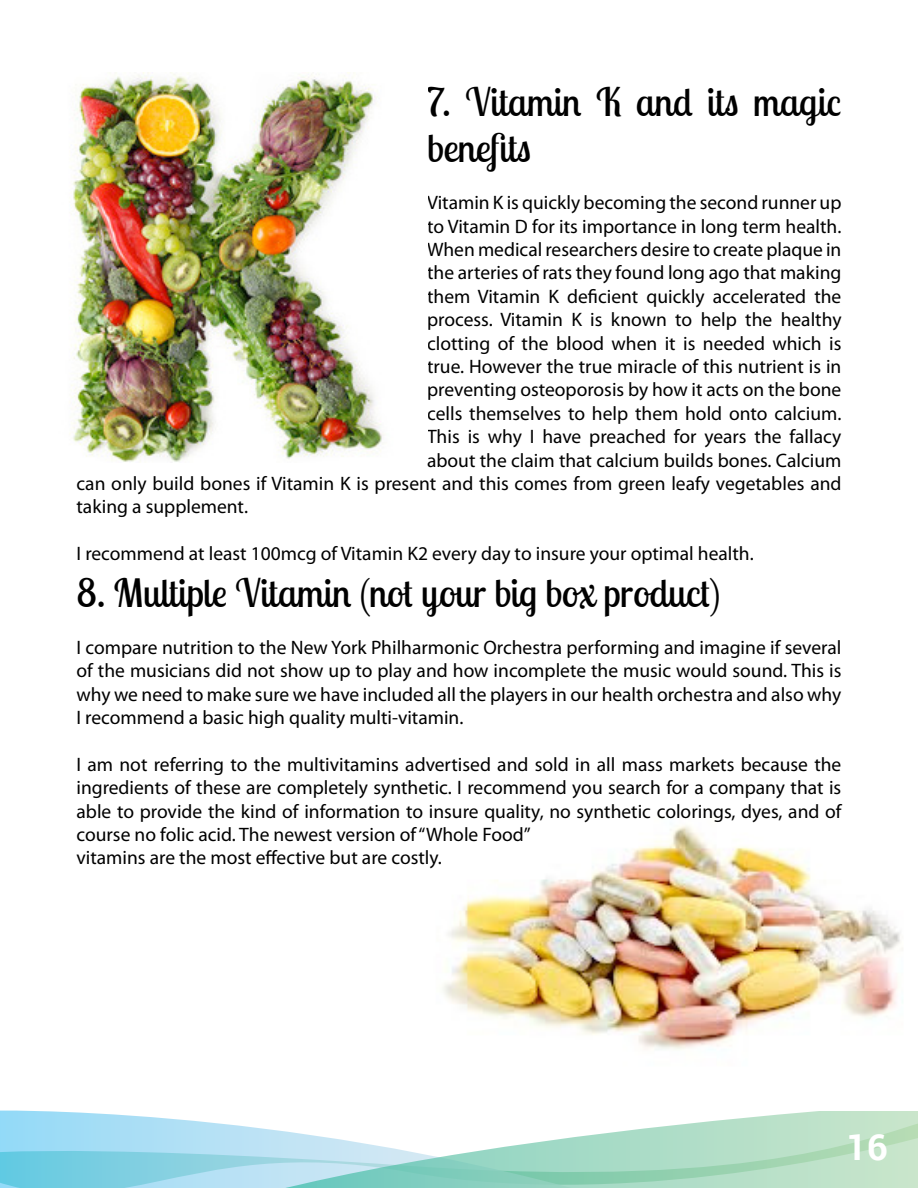
<style>
.page{position:relative;width:918px;height:1188px;background:#fff}
.page>*{position:absolute;margin:0;border:0;box-sizing:border-box;transform-origin:0 0}
.t1{font:39px/46.8px "Lobster Two";color:#000}
.t2{font:700 36px "Roboto";color:#fff}
.t3{font:19.5px/23.4px "Myriad Pro";color:#000;text-align:justify}
</style>
<div class="page">
<svg style="left:0;top:1110px;width:213px;height:78px;background:#97d8ed"></svg>
<svg style="left:213px;top:1111px;width:705px;height:77px"></svg>
<img style="left:443px;top:825px;width:460px;height:225px">
<img style="left:69px;top:72px;width:314px;height:390px">
<h1 class="t1" style="left:427px;top:78px;width:416px">7. Vitamin K and its magic benefits</h1>
<p class="t3" style="left:427px;top:191px;width:416px">Vitamin K is quickly becoming the second runner up</p>
<p class="t3" style="left:427px;top:214px;width:416px">to Vitamin D for its importance in long term health.</p>
<p class="t3" style="left:427px;top:237px;width:416px">When medical researchers desire to create plaque in</p>
<p class="t3" style="left:427px;top:261px;width:416px">the arteries of rats they found long ago that making</p>
<p class="t3" style="left:427px;top:284px;width:416px">them Vitamin K deficient quickly accelerated the</p>
<p class="t3" style="left:427px;top:308px;width:416px">process. Vitamin K is known to help the healthy</p>
<p class="t3" style="left:427px;top:331px;width:416px">clotting of the blood when it is needed which is</p>
<p class="t3" style="left:427px;top:354px;width:416px">true. However the true miracle of this nutrient is in</p>
<p class="t3" style="left:427px;top:378px;width:416px">preventing osteoporosis by how it acts on the bone</p>
<p class="t3" style="left:427px;top:401px;width:416px">cells themselves to help them hold onto calcium.</p>
<p class="t3" style="left:427px;top:425px;width:416px">This is why I have preached for years the fallacy</p>
<p class="t3" style="left:427px;top:448px;width:416px">about the claim that calcium builds bones. Calcium</p>
<p class="t3" style="left:77px;top:471px;width:767px">can only build bones if Vitamin K is present and this comes from green leafy vegetables and</p>
<p class="t3" style="left:77px;top:495px;width:173px">taking a supplement.</p>
<p class="t3" style="left:77px;top:542px;width:679px">I recommend at least 100mcg of Vitamin K2 every day to insure your optimal health.</p>
<h1 class="t1" style="left:77px;top:569px;width:645px">8. Multiple Vitamin (not your big box product)</h1>
<p class="t3" style="left:77px;top:635px;width:767px">I compare nutrition to the New York Philharmonic Orchestra performing and imagine if several of the musicians did not show up to play and how incomplete the music would sound. This is why we need to make sure we have included all the players in our health orchestra and also why I recommend a basic high quality multi-vitamin.</p>
<p class="t3" style="left:77px;top:752px;width:767px;text-align:left">I am not referring to the multivitamins advertised and sold in all mass markets because the ingredients of these are completely synthetic. I recommend you search for a company that is able to provide the kind of information to insure quality, no synthetic colorings, dyes, and of course no folic acid. The newest version of “Whole Food”<br>vitamins are the most effective but are costly.</p>
<h2 class="t2" style="left:847px;top:1122px;width:43px">16</h2>
</div>
